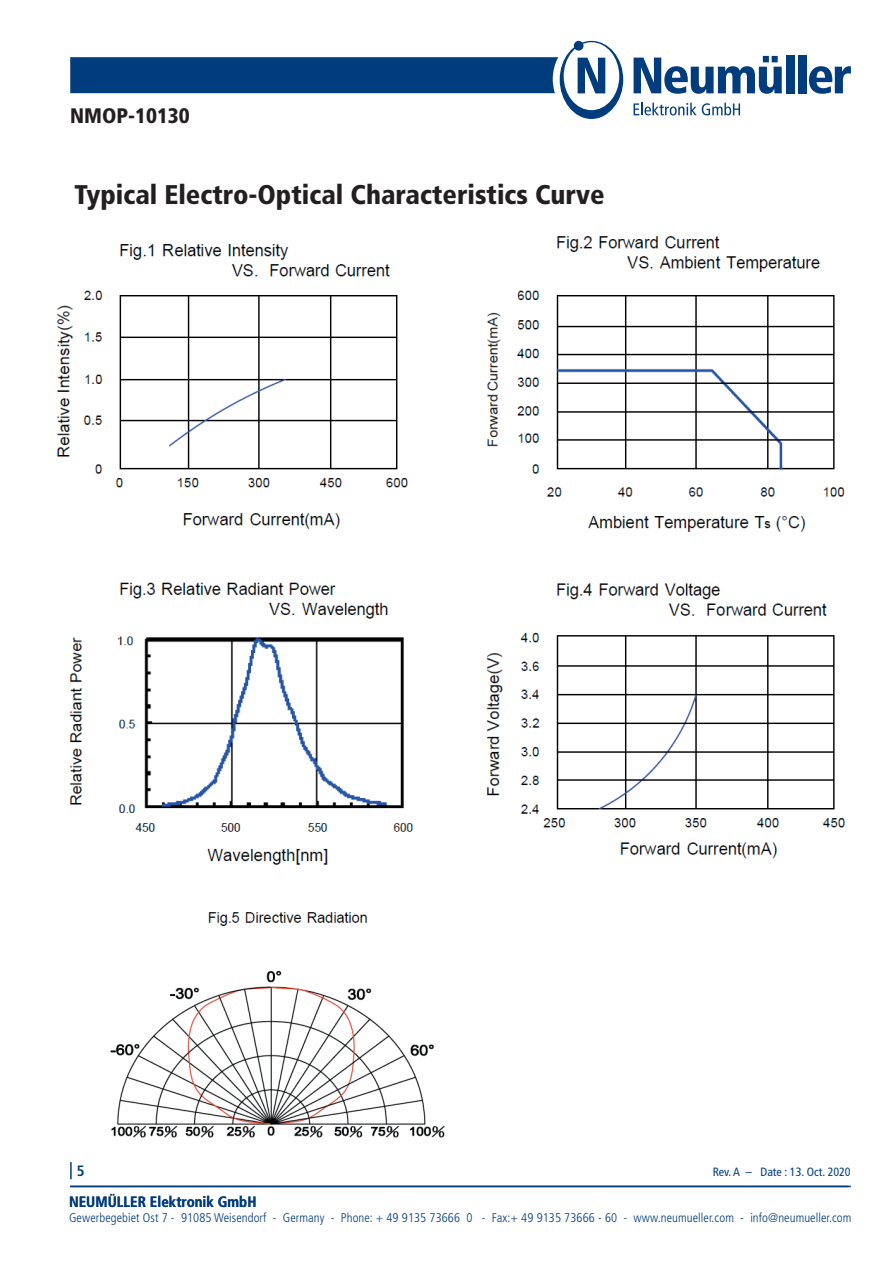
<style>
.page{position:relative;width:893px;height:1263px;background:#fff}
.page>*{position:absolute;margin:0;border:0;box-sizing:border-box;transform-origin:0 0}
.t1{font:900 condensed 27px "Frutiger LT";color:#231f20}
.t2{font:900 condensed 21px "Frutiger LT";color:#231f20}
.t3{font:700 condensed 15px "Frutiger LT";color:#013d7d}
.t4{font:300 condensed 12.6px "Frutiger LT";letter-spacing:.005em;color:#013d7d}
.t5{font:condensed 12px "Frutiger LT";color:#013d7d}
</style>
<div class="page">
<hr style="left:70px;top:1186px;width:781px;height:1px;background:#013d7d">
<svg style="left:634px;top:103px;width:106px;height:12px"></svg>
<svg style="left:634px;top:56px;width:148px;height:38px"></svg>
<div style="left:786px;top:55px;width:8px;height:38px;background:#013d7d"></div>
<div style="left:798px;top:55px;width:8px;height:38px;background:#013d7d"></div>
<svg style="left:809px;top:66px;width:42px;height:28px"></svg>
<svg style="left:70px;top:41px;width:553px;height:78px"></svg>
<div style="left:574px;top:41px;width:9px;height:10px;background:#013d7d;border-radius:50%"></div>
<svg style="left:70px;top:1162px;width:2px;height:17px"></svg>
<img style="left:56px;top:236px;width:790px;height:629px">
<img style="left:110px;top:912px;width:335px;height:226px">
<h2 class="t2" style="left:70px;top:103px;width:121px">NMOP-10130</h2>
<h1 class="t1" style="left:74px;top:178px;width:532px">Typical Electro-Optical Characteristics Curve</h1>
<p class="t3" style="left:77px;top:1162px;width:9px">5</p>
<p class="t5" style="left:713px;top:1165px;width:139px">Rev. A – Date : 13. Oct. 2020</p>
<p class="t3" style="left:69px;top:1192px;width:189px">NEUMÜLLER Elektronik GmbH</p>
<p class="t4" style="left:69px;top:1211px;width:784px">Gewerbegebiet Ost 7 - 91085 Weisendorf - Germany - Phone: + 49 9135 73666 0 - Fax:+ 49 9135 73666 - 60 - www.neumueller.com - info@neumueller.com</p>
</div>
